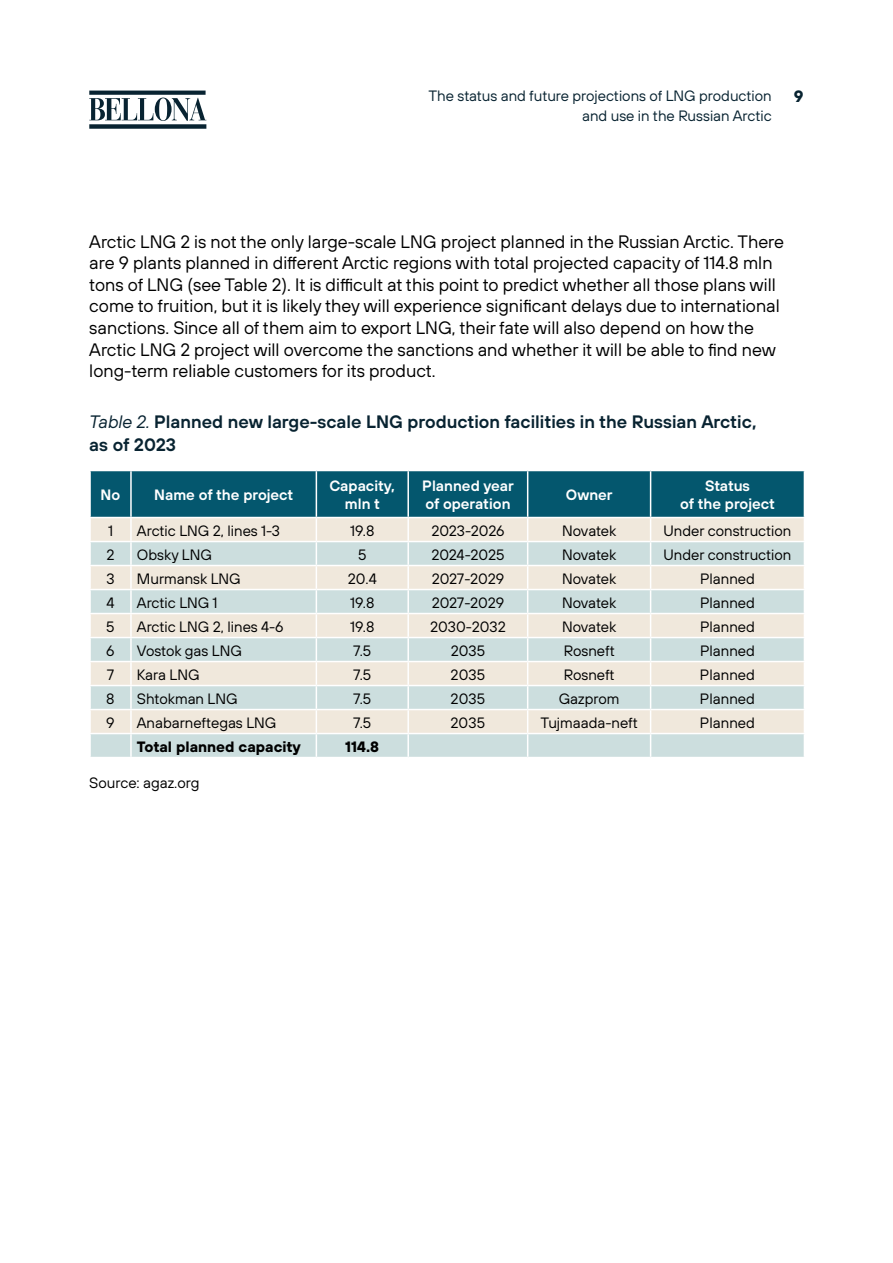
<style>
.page{position:relative;width:893px;height:1263px;background:#fff}
.page>*{position:absolute;margin:0;border:0;box-sizing:border-box;transform-origin:0 0}
.t1{font:18px/21.6px "TT Hoves Pro";color:#000}
.t2{font:18px/22.5px "TT Hoves Pro Dm Bd";color:#082331}
.t3{font:700 16.5px "TT Hoves Pro";color:#082331}
.t4{font:15px "TT Hoves Pro";color:#000}
.t5{font:15px/18px "TT Hoves Pro Dm Bd";color:#fff;text-align:center}
.t6{font:15px/19.5px "TT Hoves Pro";color:#082331;text-align:right}
.t7{font:700 15px "TT Hoves Pro";color:#000}
.s1{font-family:"TT Hoves Pro";font-style:italic}
</style>
<div class="page">
<svg style="left:89px;top:91px;width:117px;height:38px"></svg>
<svg style="left:90px;top:470px;width:715px;height:287px;background:#bececd"></svg>
<p class="t6" style="left:428px;top:86px;width:345px">The status and future projections of LNG production and use in the Russian Arctic</p>
<p class="t3" style="left:794px;top:84px;width:11px">9</p>
<p class="t1" style="left:89px;top:231px;width:696px">Arctic LNG 2 is not the only large-scale LNG project planned in the Russian Arctic. There are 9 plants planned in different Arctic regions with total projected capacity of 114.8 mln tons of LNG (see Table 2). It is difficult at this point to predict whether all those plans will come to fruition, but it is likely they will experience significant delays due to international sanctions. Since all of them aim to export LNG, their fate will also depend on how the Arctic LNG 2 project will overcome the sanctions and whether it will be able to find new long-term reliable customers for its product.</p>
<p class="t2" style="left:89px;top:411px;width:669px"><span class="s1">Table 2.</span> Planned new large-scale LNG production facilities in the Russian Arctic, as of 2023</p>
<p class="t5" style="left:101px;top:486px;width:21px">No</p>
<p class="t5" style="left:154px;top:486px;width:141px">Name of the project</p>
<p class="t5" style="left:330px;top:477px;width:67px">Capacity, mln t</p>
<p class="t5" style="left:422px;top:477px;width:93px;text-align:left">Planned year of operation</p>
<p class="t5" style="left:566px;top:486px;width:48px">Owner</p>
<p class="t5" style="left:680px;top:477px;width:96px">Status<br>of the project</p>
<p class="t4" style="left:108px;top:520px;width:7px">1</p>
<p class="t4" style="left:137px;top:520px;width:145px">Arctic LNG 2, lines 1-3</p>
<p class="t4" style="left:350px;top:520px;width:26px">19.8</p>
<p class="t4" style="left:431px;top:520px;width:75px">2023-2026</p>
<p class="t4" style="left:562px;top:520px;width:56px">Novatek</p>
<p class="t4" style="left:664px;top:520px;width:129px">Under construction</p>
<p class="t4" style="left:106px;top:544px;width:10px">2</p>
<p class="t4" style="left:137px;top:544px;width:77px">Obsky LNG</p>
<p class="t4" style="left:358px;top:544px;width:10px">5</p>
<p class="t4" style="left:431px;top:544px;width:75px">2024-2025</p>
<p class="t4" style="left:562px;top:544px;width:56px">Novatek</p>
<p class="t4" style="left:664px;top:544px;width:129px">Under construction</p>
<p class="t4" style="left:106px;top:568px;width:10px">3</p>
<p class="t4" style="left:137px;top:568px;width:105px">Murmansk LNG</p>
<p class="t4" style="left:348px;top:568px;width:31px">20.4</p>
<p class="t4" style="left:432px;top:568px;width:74px">2027-2029</p>
<p class="t4" style="left:562px;top:568px;width:56px">Novatek</p>
<p class="t4" style="left:700px;top:568px;width:56px">Planned</p>
<p class="t4" style="left:106px;top:592px;width:10px">4</p>
<p class="t4" style="left:137px;top:592px;width:82px">Arctic LNG 1</p>
<p class="t4" style="left:350px;top:592px;width:26px">19.8</p>
<p class="t4" style="left:432px;top:592px;width:74px">2027-2029</p>
<p class="t4" style="left:562px;top:592px;width:56px">Novatek</p>
<p class="t4" style="left:700px;top:592px;width:56px">Planned</p>
<p class="t4" style="left:106px;top:616px;width:10px">5</p>
<p class="t4" style="left:137px;top:616px;width:148px">Arctic LNG 2, lines 4-6</p>
<p class="t4" style="left:350px;top:616px;width:26px">19.8</p>
<p class="t4" style="left:430px;top:616px;width:77px">2030-2032</p>
<p class="t4" style="left:562px;top:616px;width:56px">Novatek</p>
<p class="t4" style="left:700px;top:616px;width:56px">Planned</p>
<p class="t4" style="left:106px;top:640px;width:10px">6</p>
<p class="t4" style="left:137px;top:640px;width:107px">Vostok gas LNG</p>
<p class="t4" style="left:353px;top:640px;width:20px">7.5</p>
<p class="t4" style="left:451px;top:640px;width:36px">2035</p>
<p class="t4" style="left:564px;top:640px;width:52px">Rosneft</p>
<p class="t4" style="left:700px;top:640px;width:56px">Planned</p>
<p class="t4" style="left:107px;top:664px;width:9px">7</p>
<p class="t4" style="left:137px;top:664px;width:64px">Kara LNG</p>
<p class="t4" style="left:353px;top:664px;width:20px">7.5</p>
<p class="t4" style="left:451px;top:664px;width:36px">2035</p>
<p class="t4" style="left:564px;top:664px;width:52px">Rosneft</p>
<p class="t4" style="left:700px;top:664px;width:56px">Planned</p>
<p class="t4" style="left:106px;top:688px;width:10px">8</p>
<p class="t4" style="left:137px;top:688px;width:102px">Shtokman LNG</p>
<p class="t4" style="left:353px;top:688px;width:20px">7.5</p>
<p class="t4" style="left:451px;top:688px;width:36px">2035</p>
<p class="t4" style="left:559px;top:688px;width:62px">Gazprom</p>
<p class="t4" style="left:700px;top:688px;width:56px">Planned</p>
<p class="t4" style="left:106px;top:712px;width:10px">9</p>
<p class="t4" style="left:137px;top:712px;width:141px">Anabarneftegas LNG</p>
<p class="t4" style="left:353px;top:712px;width:20px">7.5</p>
<p class="t4" style="left:451px;top:712px;width:36px">2035</p>
<p class="t4" style="left:540px;top:712px;width:99px">Tujmaada-neft</p>
<p class="t4" style="left:700px;top:712px;width:56px">Planned</p>
<p class="t7" style="left:137px;top:735px;width:165px">Total planned capacity</p>
<p class="t7" style="left:345px;top:735px;width:35px">114.8</p>
<p class="t4" style="left:89px;top:773px;width:112px">Source: agaz.org</p>
</div>
